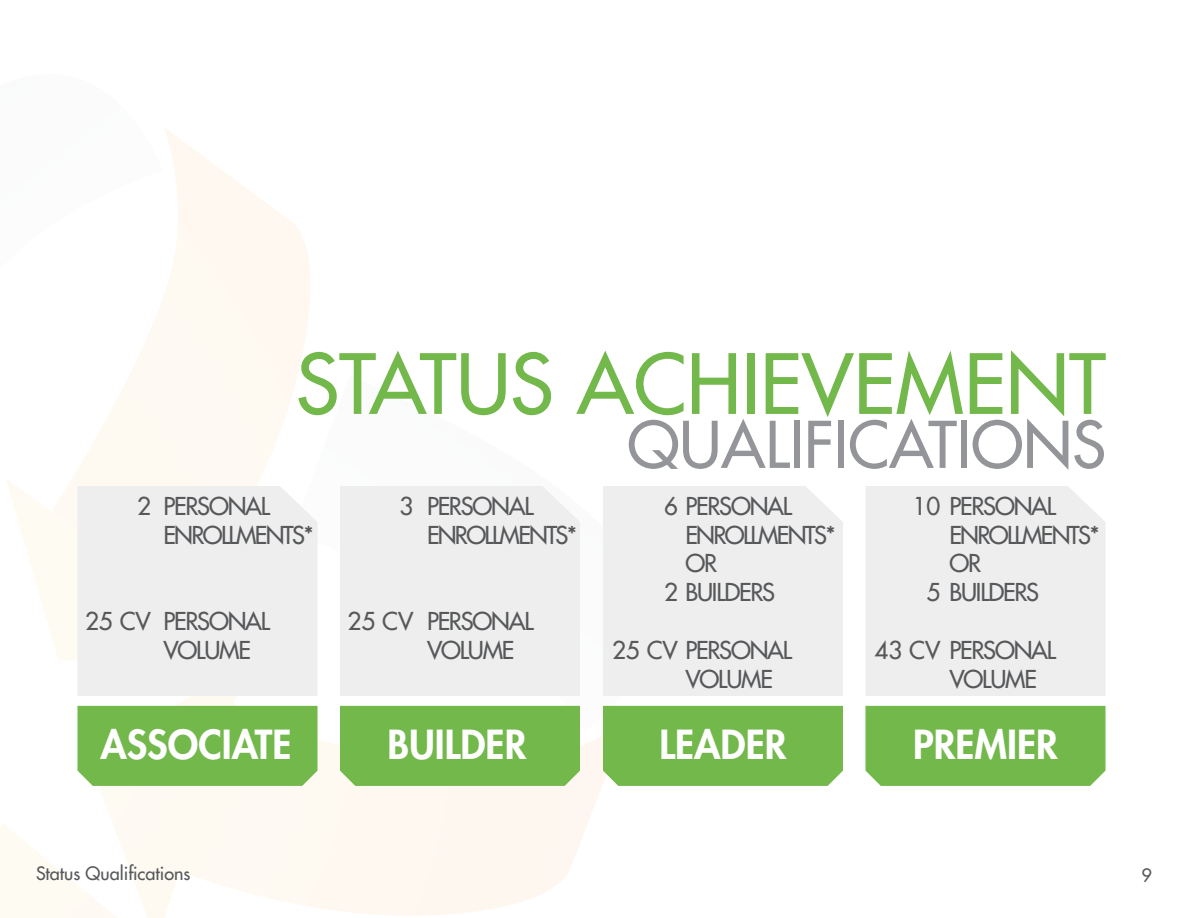
<style>
.page{position:relative;width:1188px;height:918px;background:#fff}
.page>*{position:absolute;margin:0;border:0;box-sizing:border-box;transform-origin:0 0}
.t1{font:500 80.55px "Futura Std";color:#72b84b}
.t2{font:500 62.55px "Futura Std";color:#939598}
.t3{font:800 39px "Futura Std";color:#fff}
.t4{font:500 24px "Futura Std";letter-spacing:-.05em;color:#57585a}
.t5{font:500 24px "Futura Std";letter-spacing:-.07em;color:#57585a}
.t6{font:500 18px "Futura Std";color:#57585a}
</style>
<div class="page">
<svg style="left:0;top:824px;width:89px;height:94px"></svg>
<svg style="left:89px;top:696px;width:539px;height:222px"></svg>
<svg style="left:6px;top:128px;width:304px;height:532px"></svg>
<div style="left:78px;top:706px;width:240px;height:80px;background:#72b84b"></div>
<div style="left:340px;top:706px;width:240px;height:80px;background:#72b84b"></div>
<div style="left:603px;top:706px;width:240px;height:80px;background:#72b84b"></div>
<div style="left:866px;top:706px;width:240px;height:80px;background:#72b84b"></div>
<div style="left:78px;top:486px;width:240px;height:210px;background:#eeeeef"></div>
<div style="left:340px;top:486px;width:240px;height:210px;background:#eeeeef"></div>
<div style="left:603px;top:486px;width:240px;height:210px;background:#eeeeef"></div>
<div style="left:866px;top:486px;width:239px;height:210px;background:#eeeeef"></div>
<p class="t4" style="left:137px;top:491px;width:15px">2</p>
<p class="t4" style="left:85px;top:606px;width:67px">25 CV</p>
<p class="t1" style="left:296px;top:334px;width:811px">STATUS ACHIEVEMENT</p>
<p class="t2" style="left:628px;top:406px;width:480px">QUALIFICATIONS</p>
<p class="t4" style="left:164px;top:491px;width:108px">PERSONAL</p>
<p class="t5" style="left:164px;top:520px;width:152px">ENROLLMENTS*</p>
<p class="t4" style="left:164px;top:606px;width:108px">PERSONAL</p>
<p class="t4" style="left:164px;top:635px;width:89px">VOLUME</p>
<p class="t4" style="left:400px;top:491px;width:15px">3</p>
<p class="t4" style="left:427px;top:491px;width:108px">PERSONAL</p>
<p class="t5" style="left:427px;top:520px;width:152px">ENROLLMENTS*</p>
<p class="t4" style="left:348px;top:606px;width:67px">25 CV</p>
<p class="t4" style="left:427px;top:606px;width:108px">PERSONAL</p>
<p class="t4" style="left:427px;top:635px;width:89px">VOLUME</p>
<p class="t4" style="left:664px;top:491px;width:130px">6 PERSONAL</p>
<p class="t5" style="left:686px;top:520px;width:152px">ENROLLMENTS*</p>
<p class="t4" style="left:686px;top:549px;width:33px">OR</p>
<p class="t4" style="left:664px;top:577px;width:113px">2 BUILDERS</p>
<p class="t4" style="left:612px;top:635px;width:182px">25 CV PERSONAL</p>
<p class="t4" style="left:686px;top:664px;width:89px">VOLUME</p>
<p class="t4" style="left:913px;top:491px;width:145px">10 PERSONAL</p>
<p class="t5" style="left:950px;top:520px;width:152px">ENROLLMENTS*</p>
<p class="t4" style="left:950px;top:549px;width:33px">OR</p>
<p class="t4" style="left:927px;top:577px;width:114px">5 BUILDERS</p>
<p class="t4" style="left:875px;top:635px;width:183px">43 CV PERSONAL</p>
<p class="t4" style="left:950px;top:664px;width:89px">VOLUME</p>
<p class="t3" style="left:100px;top:720px;width:193px">ASSOCIATE</p>
<p class="t3" style="left:388px;top:720px;width:140px">BUILDER</p>
<p class="t3" style="left:659px;top:720px;width:129px">LEADER</p>
<p class="t3" style="left:913px;top:720px;width:146px">PREMIER</p>
<p class="t6" style="left:36px;top:862px;width:156px">Status Qualifications</p>
<p class="t6" style="left:1142px;top:864px;width:12px">9</p>
</div>
